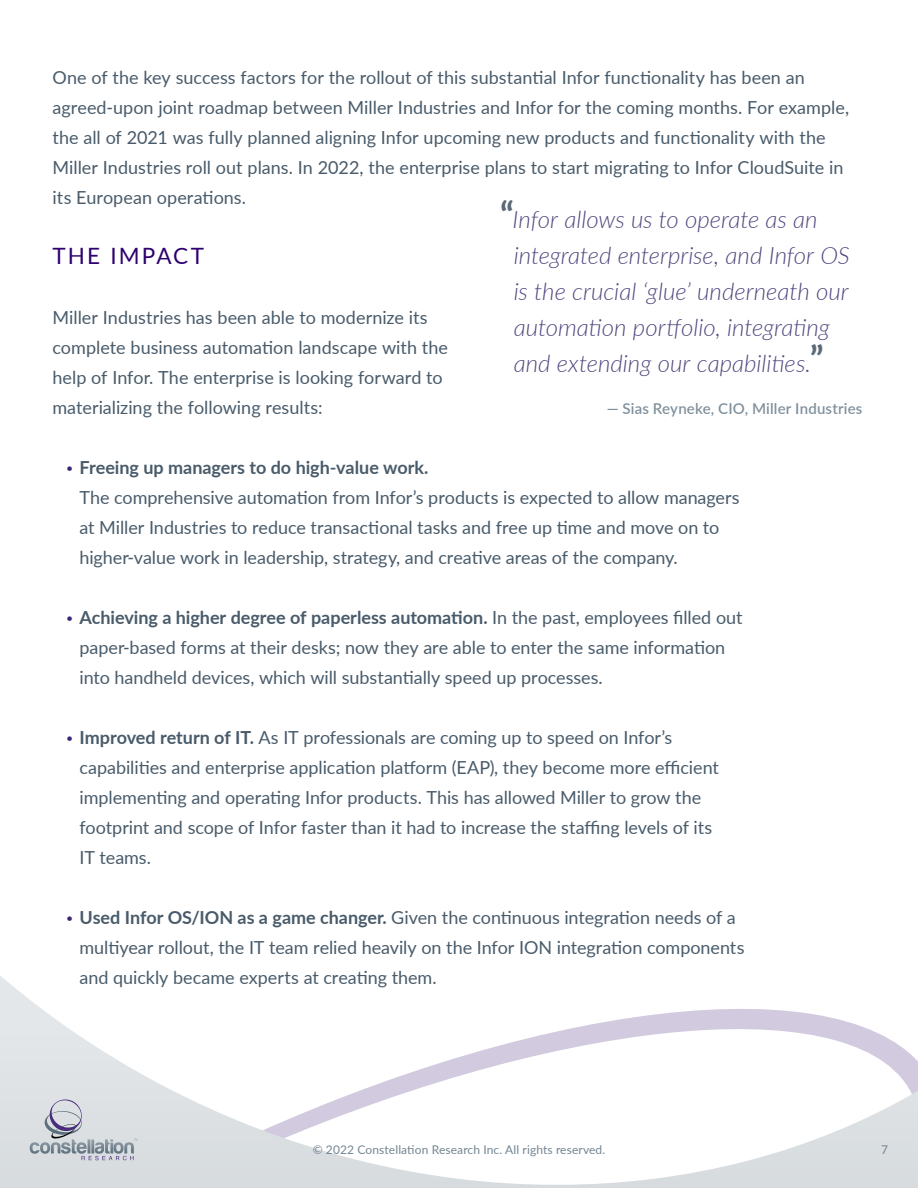
<style>
.page{position:relative;width:918px;height:1188px;background:#fff}
.page>*{position:absolute;margin:0;border:0;box-sizing:border-box;transform-origin:0 0}
.t1{font:italic 300 24px/36px "Lato";color:#53467f}
.t2{font:22.5px "Lato";letter-spacing:.095em;color:#2f006f}
.t3{font:18px/30px "Lato";color:#495b6a}
.t4{font:600 15px "Lato";letter-spacing:.01em;color:#81919c}
.t5{font:12px "Lato";letter-spacing:.01em;color:#738592}
.s1{font-weight:700;font-style:normal;font-size:36px;color:#5c6976}
.s2{font-weight:100;color:#3d2474}
.s3{font-weight:700}
</style>
<div class="page">
<svg style="left:0;top:976px;width:918px;height:212px"></svg>
<svg style="left:30px;top:1099px;width:108px;height:61px;background:#c6cbd2"></svg>
<p class="t3" style="left:52px;top:62px;width:798px">One of the key success factors for the rollout of this substantial Infor functionality has been an agreed-upon joint roadmap between Miller Industries and Infor for the coming months. For example, the all of 2021 was fully planned aligning Infor upcoming new products and functionality with the Miller Industries roll out plans. In 2022, the enterprise plans to start migrating to Infor CloudSuite in its European operations.</p>
<h1 class="t1" style="left:514px;top:201px;width:338px;text-indent:-14px"><span class="s1">“</span>Infor allows us to operate as an integrated enterprise, and Infor OS is the crucial ‘glue’ underneath our automation portfolio, integrating and extending our capabilities.<span class="s1">”</span></h1>
<p class="t4" style="left:607px;top:398px;width:257px">— Sias Reyneke, CIO, Miller Industries</p>
<p class="t2" style="left:52px;top:240px;width:153px">THE IMPACT</p>
<p class="t3" style="left:52px;top:302px;width:397px">Miller Industries has been able to modernize its complete business automation landscape with the help of Infor. The enterprise is looking forward to materializing the following results:</p>
<p class="t3" style="left:80px;top:452px;width:662px;text-indent:-15px"><span class="s2">•</span> <span class="s3">Freeing up managers to do high-value work.<br></span>The comprehensive automation from Infor’s products is expected to allow managers at Miller Industries to reduce transactional tasks and free up time and move on to higher-value work in leadership, strategy, and creative areas of the company.</p>
<p class="t3" style="left:80px;top:602px;width:665px;text-indent:-15px"><span class="s2">•</span> <span class="s3">Achieving a higher degree of paperless automation.</span> In the past, employees filled out paper-based forms at their desks; now they are able to enter the same information into handheld devices, which will substantially speed up processes.</p>
<p class="t3" style="left:80px;top:722px;width:641px;text-indent:-15px"><span class="s2">•</span> <span class="s3">Improved return of IT.</span> As IT professionals are coming up to speed on Infor’s capabilities and enterprise application platform (EAP), they become more efficient implementing and operating Infor products. This has allowed Miller to grow the footprint and scope of Infor faster than it had to increase the staffing levels of its IT teams.</p>
<p class="t3" style="left:80px;top:902px;width:667px;text-indent:-15px"><span class="s2">•</span> <span class="s3">Used Infor OS/ION as a game changer.</span> Given the continuous integration needs of a multiyear rollout, the IT team relied heavily on the Infor ION integration components and quickly became experts at creating them.</p>
<p class="t5" style="left:313px;top:1141px;width:294px">© 2022 Constellation Research Inc. All rights reserved.</p>
<p class="t5" style="left:881px;top:1141px;width:8px">7</p>
</div>
